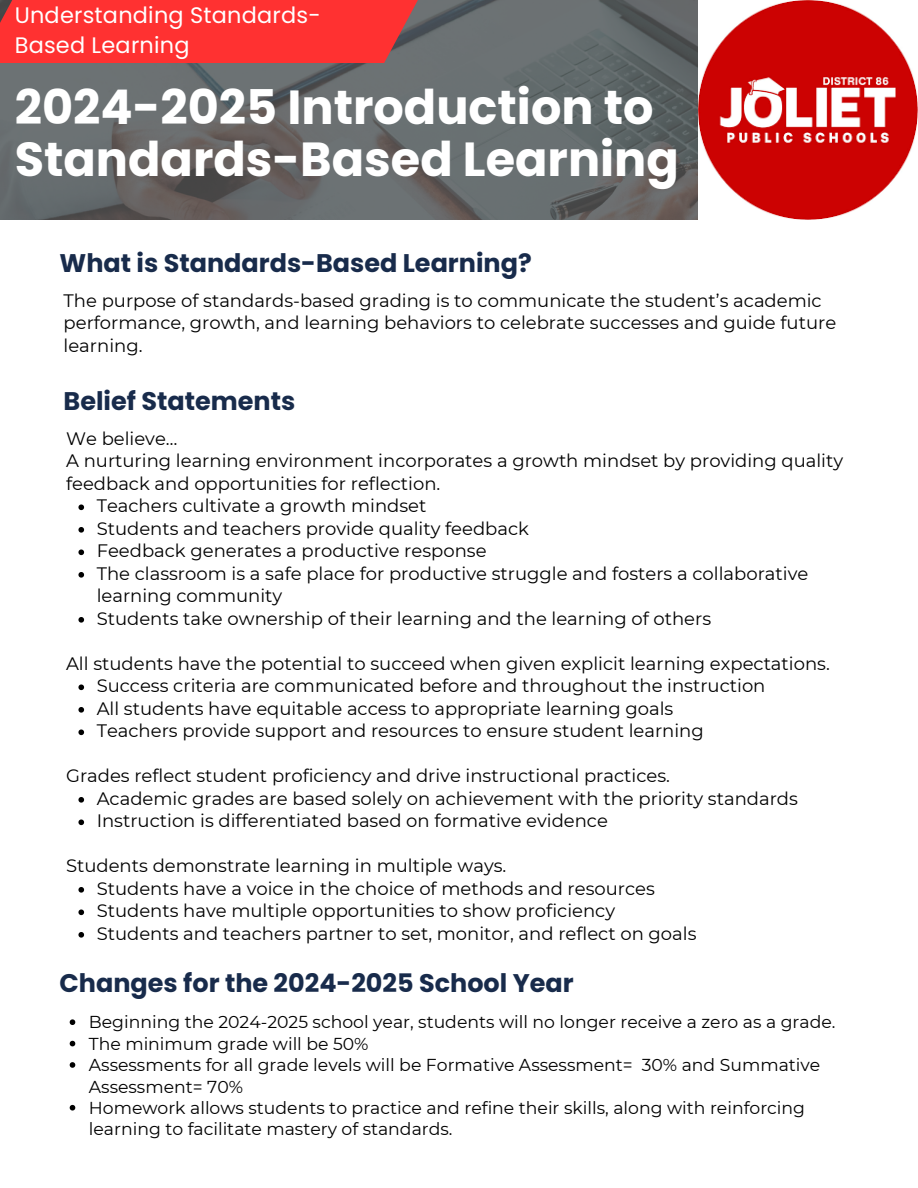
<style>
.page{position:relative;width:918px;height:1188px;background:#fff}
.page>*{position:absolute;margin:0;border:0;box-sizing:border-box;transform-origin:0 0}
.t1{font:700 47.85px/51.8px "Poppins";color:#fff}
.t2{font:700 25.5px "Poppins";color:#182b4b}
.t3{font:22.35px/30.3px "Poppins";letter-spacing:.01em;color:#fff}
.t4{font:18px/22.5px "Montserrat";color:#000}
.t5{font:17.25px/21.3px "Montserrat";color:#000}
</style>
<div class="page">
<svg style="left:0;top:0;width:820px;height:220px;background:#65696a"></svg>
<div style="left:0;top:0;width:459px;height:63px;background:#ff3131"></div>
<img style="left:698px;top:0;width:220px;height:219px">
<svg style="left:78px;top:504px;width:6px;height:6px"></svg>
<svg style="left:78px;top:527px;width:6px;height:6px"></svg>
<svg style="left:78px;top:549px;width:6px;height:6px"></svg>
<svg style="left:78px;top:572px;width:6px;height:6px"></svg>
<svg style="left:78px;top:617px;width:6px;height:6px"></svg>
<svg style="left:78px;top:684px;width:6px;height:6px"></svg>
<svg style="left:78px;top:707px;width:6px;height:6px"></svg>
<svg style="left:78px;top:729px;width:6px;height:6px"></svg>
<svg style="left:78px;top:797px;width:6px;height:6px"></svg>
<svg style="left:78px;top:819px;width:6px;height:6px"></svg>
<svg style="left:78px;top:887px;width:6px;height:6px"></svg>
<svg style="left:78px;top:909px;width:6px;height:6px"></svg>
<svg style="left:78px;top:932px;width:6px;height:6px"></svg>
<svg style="left:70px;top:1019px;width:5px;height:6px"></svg>
<svg style="left:70px;top:1041px;width:5px;height:5px"></svg>
<svg style="left:70px;top:1062px;width:5px;height:6px"></svg>
<svg style="left:70px;top:1105px;width:5px;height:6px"></svg>
<h2 class="t3" style="left:15px;top:0;width:307px">Understanding Standards-<br>Based Learning</h2>
<p class="t1" style="left:15px;top:82px;width:666px">2024-2025 Introduction to<br>Standards-Based Learning</p>
<h2 class="t2" style="left:60px;top:245px;width:474px">What is Standards-Based Learning?</h2>
<p class="t4" style="left:64px;top:289px;width:774px">The purpose of standards-based grading is to communicate the student’s academic performance, growth, and learning behaviors to celebrate successes and guide future learning.</p>
<p class="t2" style="left:64px;top:383px;width:233px">Belief Statements</p>
<p class="t4" style="left:66px;top:427px;width:113px">We believe…</p>
<p class="t4" style="left:66px;top:450px;width:779px">A nurturing learning environment incorporates a growth mindset by providing quality feedback and opportunities for reflection.</p>
<p class="t4" style="left:97px;top:495px;width:331px">Teachers cultivate a growth mindset</p>
<p class="t4" style="left:97px;top:517px;width:434px">Students and teachers provide quality feedback</p>
<p class="t4" style="left:97px;top:540px;width:391px">Feedback generates a productive response</p>
<p class="t4" style="left:97px;top:562px;width:713px">The classroom is a safe place for productive struggle and fosters a collaborative learning community</p>
<p class="t4" style="left:97px;top:607px;width:616px">Students take ownership of their learning and the learning of others</p>
<p class="t4" style="left:66px;top:652px;width:765px">All students have the potential to succeed when given explicit learning expectations.</p>
<p class="t4" style="left:97px;top:675px;width:670px">Success criteria are communicated before and throughout the instruction</p>
<p class="t4" style="left:97px;top:697px;width:578px">All students have equitable access to appropriate learning goals</p>
<p class="t4" style="left:97px;top:720px;width:609px">Teachers provide support and resources to ensure student learning</p>
<p class="t4" style="left:66px;top:765px;width:605px">Grades reflect student proficiency and drive instructional practices.</p>
<p class="t4" style="left:97px;top:787px;width:703px">Academic grades are based solely on achievement with the priority standards</p>
<p class="t4" style="left:97px;top:810px;width:513px">Instruction is differentiated based on formative evidence</p>
<p class="t4" style="left:66px;top:855px;width:442px">Students demonstrate learning in multiple ways.</p>
<p class="t4" style="left:97px;top:877px;width:560px">Students have a voice in the choice of methods and resources</p>
<p class="t4" style="left:97px;top:900px;width:520px">Students have multiple opportunities to show proficiency</p>
<h4 class="t4" style="left:97px;top:922px;width:601px">Students and teachers partner to set, monitor, and reflect on goals</h4>
<h4 class="t2" style="left:60px;top:965px;width:516px">Changes for the 2024-2025 School Year</h4>
<h2 class="t5" style="left:89px;top:1012px;width:748px">Beginning the 2024-2025 school year, students will no longer receive a zero as a grade.</h2>
<p class="t5" style="left:89px;top:1033px;width:281px">The minimum grade will be 50%</p>
<p class="t5" style="left:89px;top:1054px;width:733px">Assessments for all grade levels will be Formative Assessment= 30% and Summative<br>Assessment= 70%</p>
<p class="t5" style="left:89px;top:1097px;width:718px">Homework allows students to practice and refine their skills, along with reinforcing learning to facilitate mastery of standards.</p>
</div>
